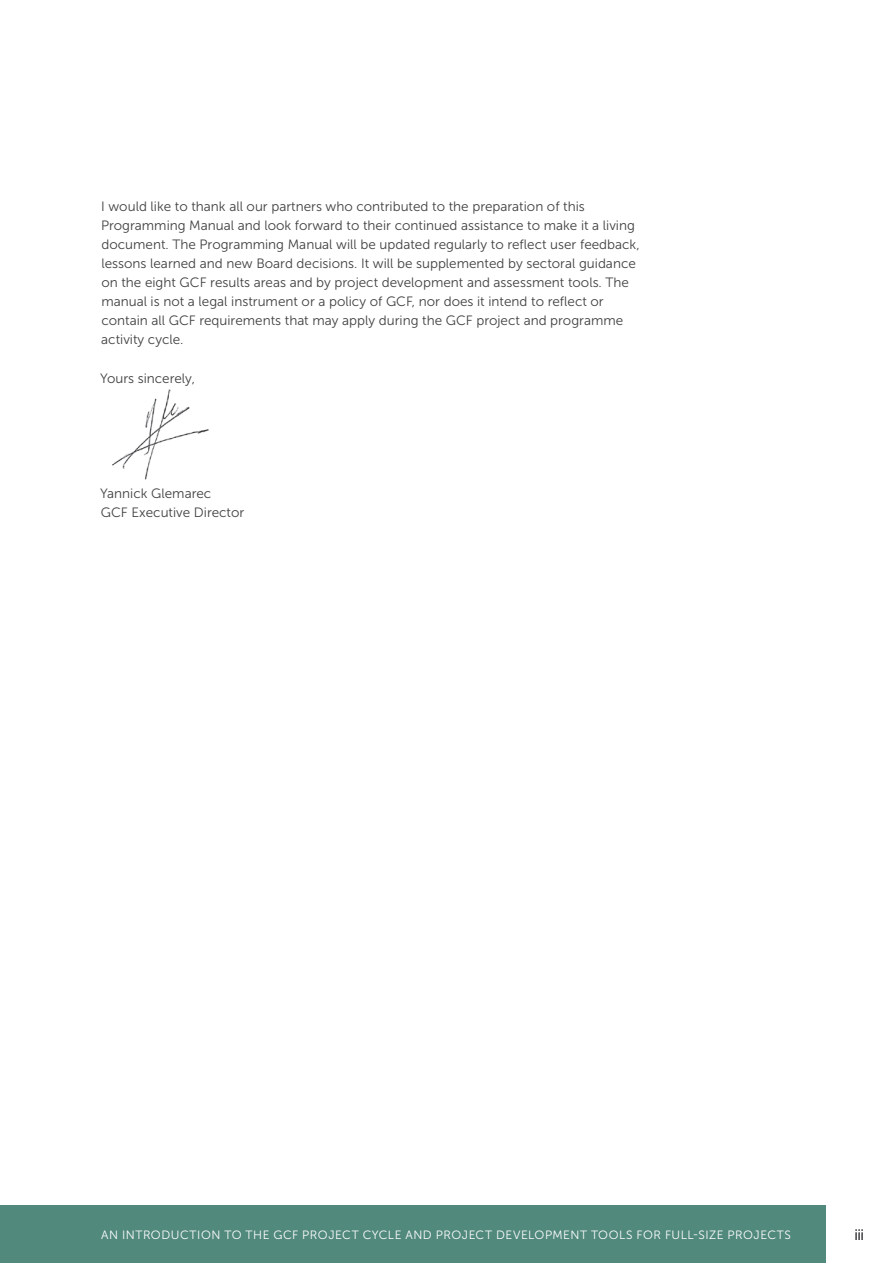
<style>
.page{position:relative;width:893px;height:1263px;background:#fff}
.page>*{position:absolute;margin:0;border:0;box-sizing:border-box;transform-origin:0 0}
.t1{font:15px "Museo Sans Cond 300";color:#414042}
.Body_copy{font:13.5px/19.2px "Museo Sans 300";color:#414042}
.t2{font:12px "Museo Sans 300";letter-spacing:.045em;color:#fff}
</style>
<div class="page">
<div style="left:0;top:1205px;width:826px;height:58px;background:#51897c"></div>
<img style="left:112px;top:389px;width:97px;height:91px">
<p class="Body_copy" style="left:101px;top:196px;width:540px">I would like to thank all our partners who contributed to the preparation of this Programming Manual and look forward to their continued assistance to make it a living document. The Programming Manual will be updated regularly to reflect user feedback, lessons learned and new Board decisions. It will be supplemented by sectoral guidance on the eight GCF results areas and by project development and assessment tools. The manual is not a legal instrument or a policy of GCF, nor does it intend to reflect or contain all GCF requirements that may apply during the GCF project and programme activity cycle.</p>
<p class="Body_copy" style="left:100px;top:369px;width:96px">Yours sincerely,</p>
<p class="Body_copy" style="left:100px;top:483px;width:146px">Yannick Glemarec<br>GCF Executive Director</p>
<p class="t2" style="left:101px;top:1228px;width:691px">AN INTRODUCTION TO THE GCF PROJECT CYCLE AND PROJECT DEVELOPMENT TOOLS FOR FULL-SIZE PROJECTS</p>
<p class="t1" style="left:855px;top:1227px;width:10px">iii</p>
</div>
